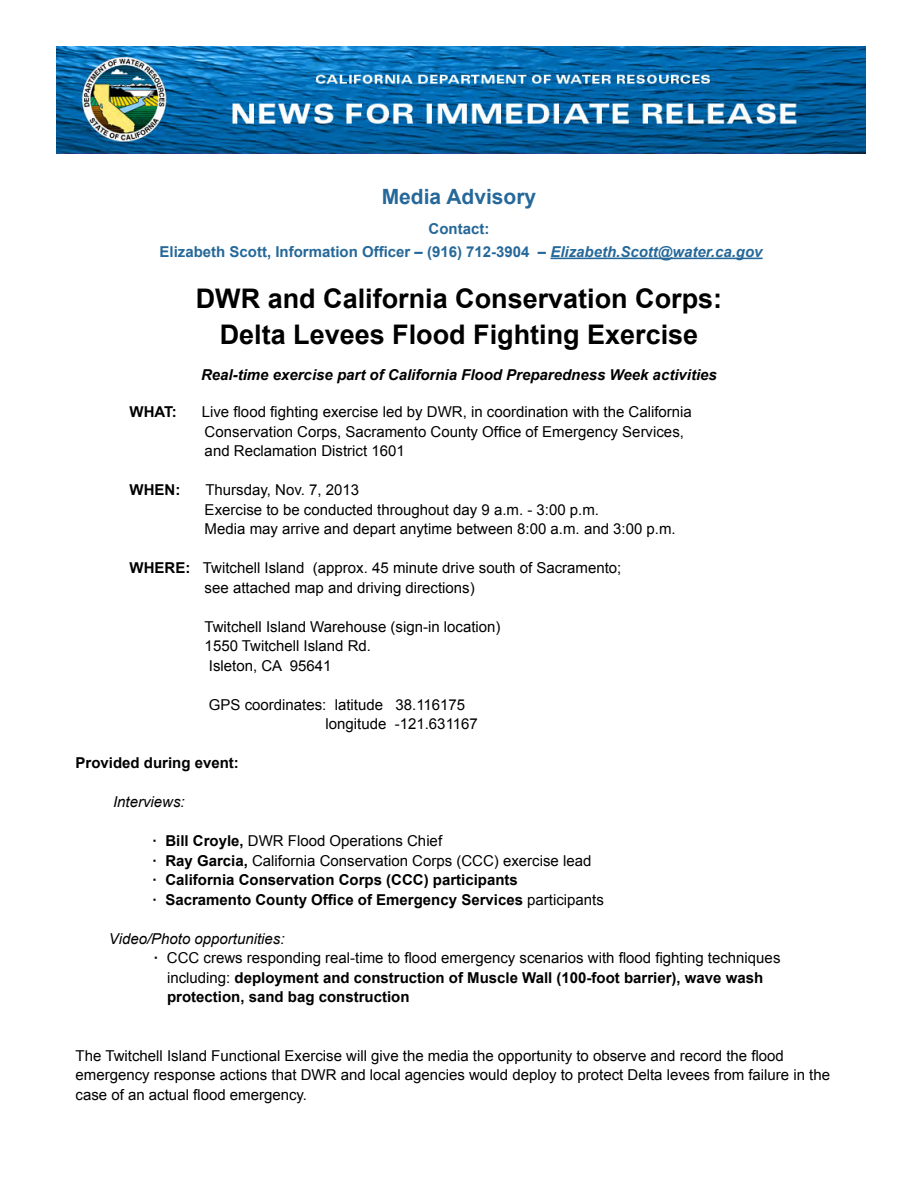
<style>
.page{position:relative;width:918px;height:1188px;background:#fff}
.page>*{position:absolute;margin:0;border:0;box-sizing:border-box;transform-origin:0 0}
.t1{font:700 27px/36px "Arial";color:#000;text-align:center}
.t2{font:700 21px "Arial";color:#256899}
.t3{font:15px/19.5px "Arial";color:#000}
.t4{font:700 15px/19.5px "Arial";color:#000}
.t5{font:700 15px/22.5px "Arial";color:#256899;text-align:center}
.t6{font:italic 700 15px "Arial";color:#000}
.t7{font:italic 15px "Arial";color:#000}
.s1{font-style:italic}
.s2{font-weight:700}
.s3{font-weight:400}
</style>
<div class="page">
<hr style="left:550px;top:258px;width:213px;height:1px;background:#256899">
<img style="left:56px;top:47px;width:809px;height:107px">
<h2 class="t2" style="left:382px;top:183px;width:156px">Media Advisory</h2>
<p class="t5" style="left:160px;top:218px;width:605px">Contact:<br>Elizabeth Scott, Information Officer – (916) 712-3904 – <span class="s1">Elizabeth.Scott@water.ca.gov</span></p>
<h1 class="t1" style="left:196px;top:281px;width:528px">DWR and California Conservation Corps:<br>Delta Levees Flood Fighting Exercise</h1>
<p class="t6" style="left:201px;top:365px;width:517px">Real-time exercise part of California Flood Preparedness Week activities</p>
<p class="t4" style="left:130px;top:403px;width:49px">WHAT:</p>
<p class="t3" style="left:202px;top:402px;width:492px">Live flood fighting exercise led by DWR, in coordination with the California<br>Conservation Corps, Sacramento County Office of Emergency Services, and Reclamation District 1601</p>
<p class="t4" style="left:130px;top:481px;width:52px">WHEN:</p>
<p class="t3" style="left:205px;top:480px;width:473px">Thursday, Nov. 7, 2013<br>Exercise to be conducted throughout day 9 a.m. - 3:00 p.m.<br>Media may arrive and depart anytime between 8:00 a.m. and 3:00 p.m.</p>
<p class="t3" style="left:205px;top:558px;width:418px;text-indent:-75px"><span class="s2">WHERE:</span> Twitchell Island (approx. 45 minute drive south of Sacramento; see attached map and driving directions)</p>
<p class="t3" style="left:204px;top:617px;width:298px">Twitchell Island Warehouse (sign-in location)<br>1550 Twitchell Island Rd.<br>Isleton, CA 95641</p>
<p class="t3" style="left:326px;top:695px;width:154px;text-indent:-117px">GPS coordinates: latitude 38.116175 longitude -121.631167</p>
<p class="t4" style="left:76px;top:754px;width:165px">Provided during event:</p>
<p class="t7" style="left:113px;top:792px;width:73px">Interviews:</p>
<p class="t4" style="left:152px;top:832px;width:453px">· Bill Croyle, <span class="s3">DWR Flood Operations Chief<br></span>· Ray Garcia, <span class="s3">California Conservation Corps (CCC) exercise lead<br></span>· California Conservation Corps (CCC) participants<br>· Sacramento County Office of Emergency Services <span class="s3">participants</span></p>
<p class="t7" style="left:109px;top:929px;width:177px">Video/Photo opportunities:</p>
<p class="t3" style="left:154px;top:948px;width:628px"><span class="s2">·</span> CCC crews responding real-time to flood emergency scenarios with flood fighting techniques</p>
<p class="t4" style="left:167px;top:968px;width:598px"><span class="s3">including:</span> deployment and construction of Muscle Wall (100-foot barrier), wave wash</p>
<p class="t4" style="left:167px;top:988px;width:244px">protection, sand bag construction</p>
<p class="t3" style="left:76px;top:1046px;width:756px">The Twitchell Island Functional Exercise will give the media the opportunity to observe and record the flood emergency response actions that DWR and local agencies would deploy to protect Delta levees from failure in the case of an actual flood emergency.</p>
</div>
